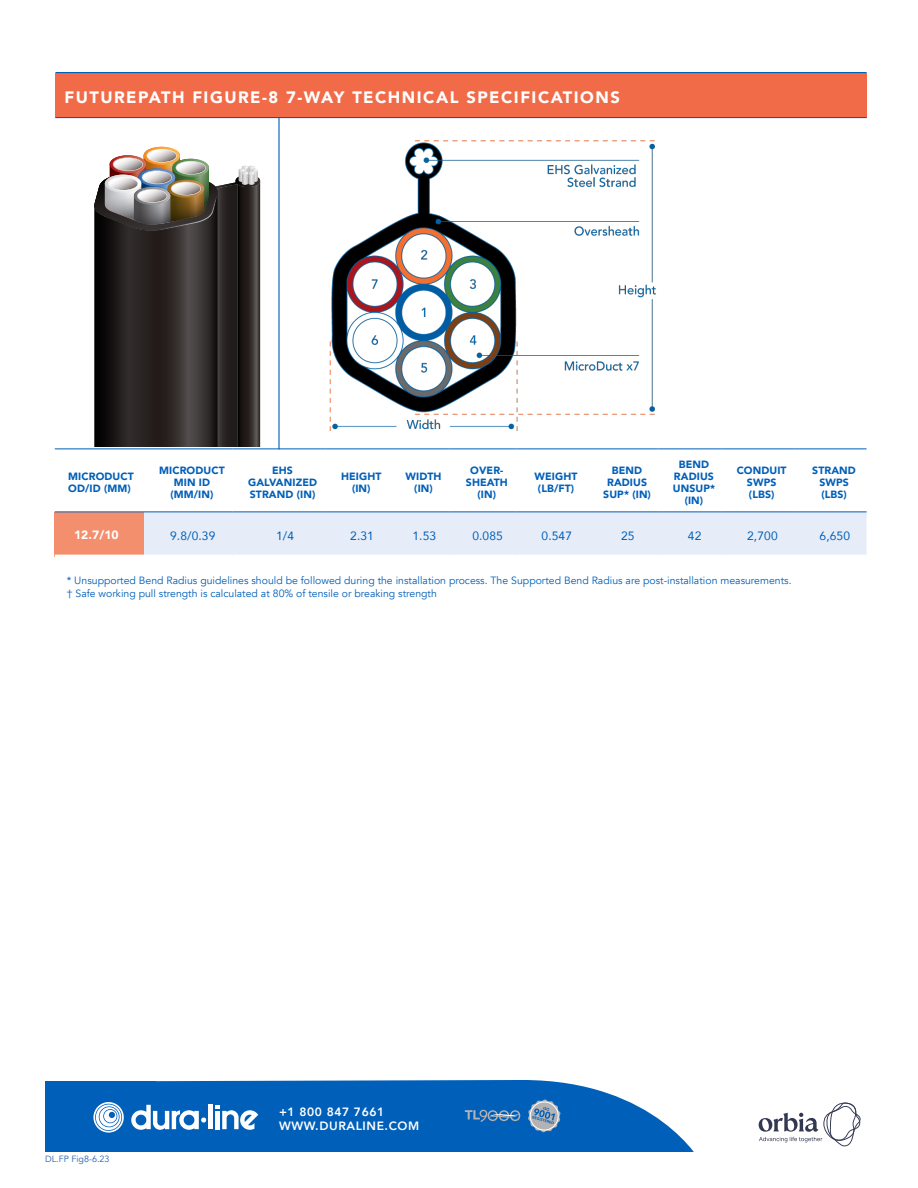
<style>
.page{position:relative;width:918px;height:1188px;background:#fff}
.page>*{position:absolute;margin:0;border:0;box-sizing:border-box;transform-origin:0 0}
.Spec_Table_Title_Ora{font:900 16.5px "Avenir";letter-spacing:.09em;color:#fff}
.Spec_Table_Body{font:12px "Avenir";letter-spacing:.01em;color:#005fb9}
.t1{font:800 12px/14.4px "Avenir";letter-spacing:.05em;color:#fff}
.Spec_Table_Row_Head{font:900 12px "Avenir";color:#fff}
.Spec_Table_Footer{font:10.5px "Avenir";color:#005fb9}
.Spec_Table_Column_He{font:900 10.5px/12px "Avenir";letter-spacing:.01em;color:#005fb9;text-align:center}
.t2{font:9px "Avenir";color:#245eac}
</style>
<div class="page">
<svg style="left:94px;top:147px;width:166px;height:300px"></svg>
<img style="left:329px;top:140px;width:327px;height:291px">
<div style="left:56px;top:73px;width:811px;height:45px;background:#f16b48"></div>
<hr style="left:278px;top:118px;width:2px;height:331px;background:#005fb9">
<hr style="left:56px;top:72px;width:223px;height:1px;background:#005fb9">
<hr style="left:279px;top:72px;width:588px;height:1px;background:#005fb9">
<hr style="left:56px;top:117px;width:223px;height:1px;background:#005fb9">
<hr style="left:279px;top:117px;width:588px;height:1px;background:#005fb9">
<div style="left:55px;top:512px;width:89px;height:45px;background:#f48f6d"></div>
<div style="left:144px;top:513px;width:723px;height:42px;background:#e7edf8"></div>
<hr style="left:55px;top:448px;width:89px;height:1px;background:#005fb9">
<hr style="left:144px;top:448px;width:88px;height:1px;background:#005fb9">
<hr style="left:232px;top:448px;width:93px;height:1px;background:#005fb9">
<hr style="left:325px;top:448px;width:65px;height:1px;background:#005fb9">
<hr style="left:390px;top:448px;width:60px;height:1px;background:#005fb9">
<hr style="left:450px;top:448px;width:67px;height:1px;background:#005fb9">
<hr style="left:517px;top:448px;width:71px;height:1px;background:#005fb9">
<hr style="left:588px;top:448px;width:71px;height:1px;background:#005fb9">
<hr style="left:659px;top:448px;width:63px;height:1px;background:#005fb9">
<hr style="left:722px;top:448px;width:72px;height:1px;background:#005fb9">
<hr style="left:794px;top:448px;width:73px;height:1px;background:#005fb9">
<hr style="left:55px;top:512px;width:89px;height:1px;background:#005fb9">
<hr style="left:144px;top:512px;width:88px;height:1px;background:#005fb9">
<hr style="left:232px;top:512px;width:93px;height:1px;background:#005fb9">
<hr style="left:325px;top:512px;width:65px;height:1px;background:#005fb9">
<hr style="left:390px;top:512px;width:60px;height:1px;background:#005fb9">
<hr style="left:450px;top:512px;width:67px;height:1px;background:#005fb9">
<hr style="left:517px;top:512px;width:71px;height:1px;background:#005fb9">
<hr style="left:588px;top:512px;width:71px;height:1px;background:#005fb9">
<hr style="left:659px;top:512px;width:63px;height:1px;background:#005fb9">
<hr style="left:722px;top:512px;width:72px;height:1px;background:#005fb9">
<hr style="left:794px;top:512px;width:73px;height:1px;background:#005fb9">
<hr style="left:55px;top:555px;width:89px;height:4px;background:#fff">
<svg style="left:90px;top:1080px;width:603px;height:71px;fill:#005fb9"></svg>
<svg style="left:759px;top:1103px;width:102px;height:43px"></svg>
<svg style="left:45px;top:1082px;width:111px;height:99px;fill:#005fb9"></svg>
<svg style="left:93px;top:1102px;width:31px;height:31px"></svg>
<hr style="left:209px;top:1105px;width:4px;height:24px;background:#fff">
<svg style="left:131px;top:1105px;width:75px;height:25px"></svg>
<svg style="left:215px;top:1105px;width:43px;height:25px"></svg>
<svg style="left:465px;top:1110px;width:56px;height:12px"></svg>
<svg style="left:528px;top:1100px;width:33px;height:32px"></svg>
<p class="Spec_Table_Title_Ora" style="left:64px;top:83px;width:557px">FUTUREPATH FIGURE-8 7-WAY TECHNICAL SPECIFICATIONS</p>
<p class="Spec_Table_Column_He" style="left:68px;top:470px;width:67px;text-align:left">MICRODUCT<br>OD/ID (MM)</p>
<p class="Spec_Table_Column_He" style="left:159px;top:464px;width:67px">MICRODUCT<br>MIN ID (MM/IN)</p>
<p class="Spec_Table_Column_He" style="left:248px;top:464px;width:71px">EHS<br>GALVANIZED<br>STRAND (IN)</p>
<p class="Spec_Table_Column_He" style="left:341px;top:470px;width:42px">HEIGHT (IN)</p>
<p class="Spec_Table_Column_He" style="left:406px;top:470px;width:37px">WIDTH (IN)</p>
<p class="Spec_Table_Column_He" style="left:470px;top:464px;width:35px">OVER-</p>
<p class="Spec_Table_Column_He" style="left:466px;top:476px;width:43px">SHEATH</p>
<p class="Spec_Table_Column_He" style="left:478px;top:488px;width:20px">(IN)</p>
<p class="Spec_Table_Column_He" style="left:535px;top:470px;width:44px">WEIGHT (LB/FT)</p>
<p class="Spec_Table_Column_He" style="left:603px;top:464px;width:49px">BEND<br>RADIUS<br>SUP* (IN)</p>
<p class="Spec_Table_Column_He" style="left:673px;top:458px;width:44px">BEND<br>RADIUS<br>UNSUP* (IN)</p>
<p class="Spec_Table_Column_He" style="left:737px;top:464px;width:52px">CONDUIT<br>SWPS (LBS)</p>
<p class="Spec_Table_Column_He" style="left:812px;top:464px;width:45px">STRAND<br>SWPS (LBS)</p>
<p class="Spec_Table_Row_Head" style="left:74px;top:525px;width:46px">12.7/10</p>
<p class="Spec_Table_Body" style="left:170px;top:527px;width:47px">9.8/0.39</p>
<p class="Spec_Table_Body" style="left:276px;top:527px;width:20px">1/4</p>
<p class="Spec_Table_Body" style="left:350px;top:527px;width:25px">2.31</p>
<p class="Spec_Table_Body" style="left:412px;top:527px;width:25px">1.53</p>
<p class="Spec_Table_Body" style="left:472px;top:527px;width:32px">0.085</p>
<p class="Spec_Table_Body" style="left:542px;top:527px;width:32px">0.547</p>
<p class="Spec_Table_Body" style="left:621px;top:527px;width:15px">25</p>
<p class="Spec_Table_Body" style="left:688px;top:527px;width:15px">42</p>
<p class="Spec_Table_Body" style="left:747px;top:527px;width:32px">2,700</p>
<p class="Spec_Table_Body" style="left:820px;top:527px;width:32px">6,650</p>
<p class="Spec_Table_Footer" style="left:67px;top:574px;width:726px">* Unsupported Bend Radius guidelines should be followed during the installation process. The Supported Bend Radius are post-installation measurements.</p>
<p class="Spec_Table_Footer" style="left:67px;top:587px;width:372px">† Safe working pull strength is calculated at 80% of tensile or breaking strength</p>
<p class="t2" style="left:45px;top:1154px;width:66px">DL.FP Fig8-6.23</p>
<p class="t1" style="left:279px;top:1105px;width:142px">+1 800 847 7661<br>WWW.DURALINE.COM</p>
</div>
